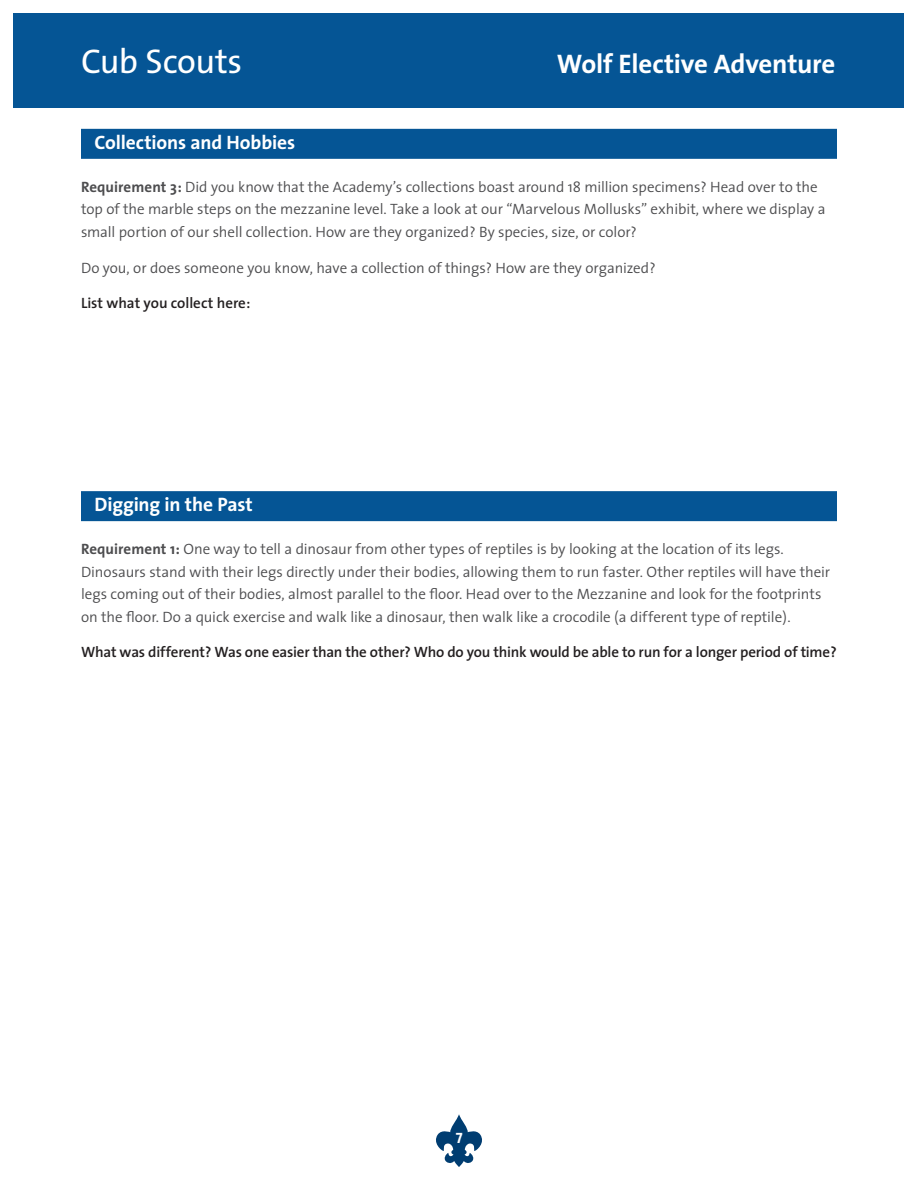
<style>
.page{position:relative;width:918px;height:1188px;background:#fff}
.page>*{position:absolute;margin:0;border:0;box-sizing:border-box;transform-origin:0 0}
.t1{font:34.5px "The Sans";letter-spacing:-.015em;color:#fff}
.t2{font:700 27px "The Sans";letter-spacing:-.01em;color:#fff}
.t3{font:700 19.5px "The Sans";letter-spacing:-.01em;color:#fff}
.t4{font:300 15px/22.5px "The Sans";letter-spacing:-.005em;color:#4d4d4f}
.t5{font:600 15px "The Sans";letter-spacing:-.01em;color:#231f20}
.t6{font:15px "The Sans Bold Caps";color:#fff}
.s1{font-weight:700}
</style>
<div class="page">
<svg style="left:436px;top:1114px;width:46px;height:53px"></svg>
<div style="left:14px;top:14px;width:890px;height:94px;background:#055595"></div>
<div style="left:81px;top:129px;width:756px;height:30px;background:#055595"></div>
<div style="left:81px;top:491px;width:756px;height:30px;background:#055595"></div>
<h1 class="t1" style="left:81px;top:33px;width:163px">Cub Scouts</h1>
<h2 class="t2" style="left:557px;top:42px;width:280px">Wolf Elective Adventure</h2>
<h3 class="t3" style="left:94px;top:126px;width:202px">Collections and Hobbies</h3>
<p class="t4" style="left:81px;top:175px;width:746px"><span class="s1">Requirement 3:</span> Did you know that the Academy’s collections boast around 18 million specimens? Head over to the top of the marble steps on the mezzanine level. Take a look at our “Marvelous Mollusks” exhibit, where we display a small portion of our shell collection. How are they organized? By species, size, or color?</p>
<p class="t4" style="left:81px;top:256px;width:576px">Do you, or does someone you know, have a collection of things? How are they organized?</p>
<p class="t5" style="left:81px;top:290px;width:171px">List what you collect here:</p>
<h3 class="t3" style="left:94px;top:489px;width:160px">Digging in the Past</h3>
<p class="t4" style="left:81px;top:537px;width:751px"><span class="s1">Requirement 1:</span> One way to tell a dinosaur from other types of reptiles is by looking at the location of its legs.<br>Dinosaurs stand with their legs directly under their bodies, allowing them to run faster. Other reptiles will have their legs coming out of their bodies, almost parallel to the floor. Head over to the Mezzanine and look for the footprints on the floor. Do a quick exercise and walk like a dinosaur, then walk like a crocodile (a different type of reptile).</p>
<p class="t5" style="left:81px;top:639px;width:757px">What was different? Was one easier than the other? Who do you think would be able to run for a longer period of time?</p>
<p class="t6" style="left:456px;top:1125px;width:8px">7</p>
</div>
